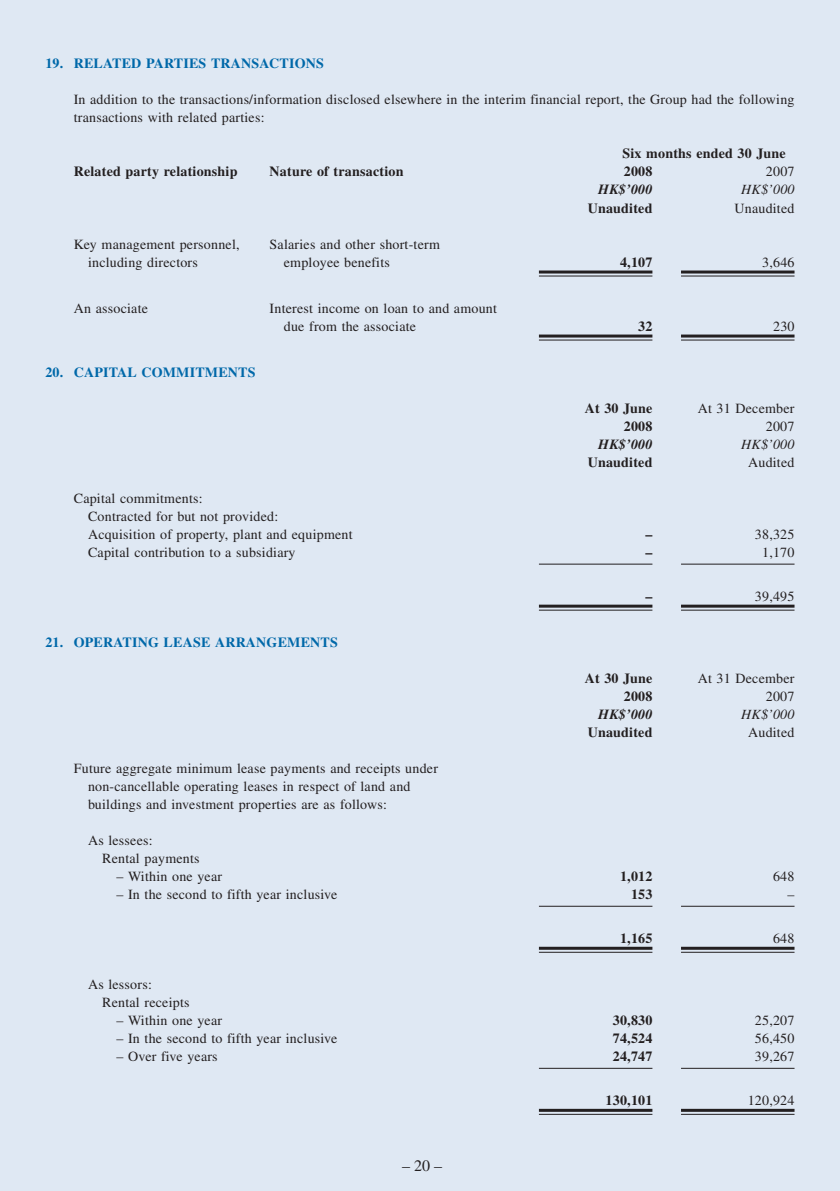
<style>
.page{position:relative;width:840px;height:1191px;background:#fff}
.page>*{position:absolute;margin:0;border:0;box-sizing:border-box;transform-origin:0 0}
.t1{font:16px "Times";color:#231f20}
.t2{font:14px/18px "Times";letter-spacing:.015em;color:#231f20}
.t3{font:700 14px "Times";letter-spacing:.015em;color:#231f20}
.t4{font:700 14px "Times";letter-spacing:.015em;color:#0068a9}
.t5{font:italic 700 14px "Times";letter-spacing:.015em;color:#231f20}
.t6{font:italic 14px "Times";letter-spacing:.015em;color:#231f20}
</style>
<div class="page">
<div style="left:0;top:0;width:839px;height:1191px;background:#dfe8f3"></div>
<hr style="left:538px;top:270px;width:114px;height:3px;background:#231f20">
<hr style="left:538px;top:275px;width:114px;height:1px;background:#231f20">
<hr style="left:680px;top:270px;width:114px;height:3px;background:#231f20">
<hr style="left:680px;top:275px;width:114px;height:1px;background:#231f20">
<hr style="left:538px;top:334px;width:114px;height:3px;background:#231f20">
<hr style="left:538px;top:339px;width:114px;height:1px;background:#231f20">
<hr style="left:680px;top:334px;width:114px;height:3px;background:#231f20">
<hr style="left:680px;top:339px;width:114px;height:1px;background:#231f20">
<hr style="left:538px;top:563px;width:114px;height:1px;background:#231f20">
<hr style="left:680px;top:563px;width:114px;height:1px;background:#231f20">
<hr style="left:538px;top:604px;width:114px;height:3px;background:#231f20">
<hr style="left:538px;top:609px;width:114px;height:1px;background:#231f20">
<hr style="left:680px;top:604px;width:114px;height:3px;background:#231f20">
<hr style="left:680px;top:609px;width:114px;height:1px;background:#231f20">
<hr style="left:538px;top:905px;width:114px;height:1px;background:#231f20">
<hr style="left:680px;top:905px;width:114px;height:1px;background:#231f20">
<hr style="left:538px;top:946px;width:114px;height:3px;background:#231f20">
<hr style="left:538px;top:951px;width:114px;height:1px;background:#231f20">
<hr style="left:680px;top:946px;width:114px;height:3px;background:#231f20">
<hr style="left:680px;top:951px;width:114px;height:1px;background:#231f20">
<hr style="left:538px;top:1067px;width:114px;height:1px;background:#231f20">
<hr style="left:680px;top:1067px;width:114px;height:1px;background:#231f20">
<hr style="left:538px;top:1108px;width:114px;height:3px;background:#231f20">
<hr style="left:538px;top:1113px;width:114px;height:1px;background:#231f20">
<hr style="left:680px;top:1108px;width:114px;height:3px;background:#231f20">
<hr style="left:680px;top:1113px;width:114px;height:1px;background:#231f20">
<p class="t4" style="left:45px;top:59px;width:280px">19. RELATED PARTIES TRANSACTIONS</p>
<p class="t2" style="left:74px;top:92px;width:721px">In addition to the transactions/information disclosed elsewhere in the interim financial report, the Group had the following transactions with related parties:</p>
<p class="t3" style="left:622px;top:149px;width:164px">Six months ended 30 June</p>
<p class="t3" style="left:74px;top:167px;width:165px">Related party relationship</p>
<p class="t3" style="left:269px;top:167px;width:135px">Nature of transaction</p>
<p class="t3" style="left:623px;top:167px;width:30px">2008</p>
<p class="t2" style="left:765px;top:164px;width:30px">2007</p>
<p class="t5" style="left:598px;top:185px;width:56px">HK$’000</p>
<p class="t6" style="left:740px;top:185px;width:55px">HK$’000</p>
<p class="t3" style="left:587px;top:203px;width:66px">Unaudited</p>
<p class="t2" style="left:734px;top:200px;width:62px">Unaudited</p>
<p class="t2" style="left:74px;top:236px;width:167px">Key management personnel,</p>
<p class="t2" style="left:269px;top:236px;width:172px">Salaries and other short-term</p>
<p class="t2" style="left:88px;top:254px;width:111px">including directors</p>
<p class="t2" style="left:284px;top:254px;width:107px">employee benefits</p>
<p class="t3" style="left:619px;top:257px;width:34px">4,107</p>
<p class="t2" style="left:761px;top:254px;width:34px">3,646</p>
<p class="t2" style="left:74px;top:300px;width:76px">An associate</p>
<p class="t2" style="left:284px;top:300px;width:214px;text-indent:-14px">Interest income on loan to and amount due from the associate</p>
<p class="t3" style="left:638px;top:321px;width:16px">32</p>
<p class="t2" style="left:772px;top:318px;width:23px">230</p>
<p class="t4" style="left:45px;top:367px;width:212px">20. CAPITAL COMMITMENTS</p>
<p class="t2" style="left:88px;top:490px;width:266px;text-indent:-14px">Capital commitments:<br>Contracted for but not provided:<br>Acquisition of property, plant and equipment</p>
<p class="t3" style="left:584px;top:403px;width:69px">At 30 June</p>
<p class="t2" style="left:697px;top:400px;width:98px">At 31 December</p>
<p class="t3" style="left:623px;top:421px;width:30px">2008</p>
<p class="t2" style="left:765px;top:418px;width:30px">2007</p>
<p class="t5" style="left:598px;top:439px;width:56px">HK$’000</p>
<p class="t6" style="left:740px;top:439px;width:55px">HK$’000</p>
<p class="t3" style="left:587px;top:457px;width:66px">Unaudited</p>
<p class="t2" style="left:747px;top:454px;width:48px">Audited</p>
<p class="t3" style="left:645px;top:529px;width:8px">–</p>
<p class="t2" style="left:754px;top:526px;width:41px">38,325</p>
<p class="t2" style="left:88px;top:544px;width:209px">Capital contribution to a subsidiary</p>
<p class="t3" style="left:645px;top:547px;width:8px">–</p>
<p class="t2" style="left:761px;top:544px;width:34px">1,170</p>
<p class="t3" style="left:645px;top:591px;width:8px">–</p>
<p class="t2" style="left:754px;top:588px;width:41px">39,495</p>
<p class="t4" style="left:45px;top:637px;width:294px">21. OPERATING LEASE ARRANGEMENTS</p>
<p class="t3" style="left:584px;top:673px;width:69px">At 30 June</p>
<p class="t2" style="left:697px;top:670px;width:98px">At 31 December</p>
<p class="t3" style="left:623px;top:691px;width:30px">2008</p>
<p class="t2" style="left:765px;top:688px;width:30px">2007</p>
<p class="t5" style="left:598px;top:709px;width:56px">HK$’000</p>
<p class="t6" style="left:740px;top:709px;width:55px">HK$’000</p>
<p class="t3" style="left:587px;top:727px;width:66px">Unaudited</p>
<p class="t2" style="left:747px;top:724px;width:48px">Audited</p>
<p class="t2" style="left:88px;top:760px;width:351px;text-indent:-14px">Future aggregate minimum lease payments and receipts under non-cancellable operating leases in respect of land and buildings and investment properties are as follows:</p>
<p class="t2" style="left:102px;top:832px;width:99px;text-indent:-14px">As lessees:<br>Rental payments</p>
<p class="t2" style="left:116px;top:868px;width:107px">– Within one year</p>
<p class="t3" style="left:619px;top:871px;width:34px">1,012</p>
<p class="t2" style="left:772px;top:868px;width:23px">648</p>
<p class="t2" style="left:116px;top:886px;width:222px">– In the second to fifth year inclusive</p>
<p class="t3" style="left:630px;top:889px;width:23px">153</p>
<p class="t2" style="left:787px;top:886px;width:8px">–</p>
<p class="t3" style="left:619px;top:933px;width:34px">1,165</p>
<p class="t2" style="left:772px;top:930px;width:23px">648</p>
<p class="t2" style="left:102px;top:976px;width:89px;text-indent:-14px">As lessors:<br>Rental receipts</p>
<p class="t2" style="left:116px;top:1012px;width:107px">– Within one year</p>
<p class="t3" style="left:612px;top:1015px;width:41px">30,830</p>
<p class="t2" style="left:754px;top:1012px;width:41px">25,207</p>
<p class="t2" style="left:116px;top:1030px;width:222px">– In the second to fifth year inclusive</p>
<p class="t3" style="left:612px;top:1033px;width:41px">74,524</p>
<p class="t2" style="left:754px;top:1030px;width:41px">56,450</p>
<p class="t2" style="left:116px;top:1048px;width:103px">– Over five years</p>
<p class="t3" style="left:612px;top:1051px;width:41px">24,747</p>
<p class="t2" style="left:754px;top:1048px;width:41px">39,267</p>
<p class="t3" style="left:605px;top:1095px;width:48px">130,101</p>
<p class="t2" style="left:747px;top:1092px;width:48px">120,924</p>
<p class="t1" style="left:402px;top:1159px;width:41px">– 20 –</p>
</div>
